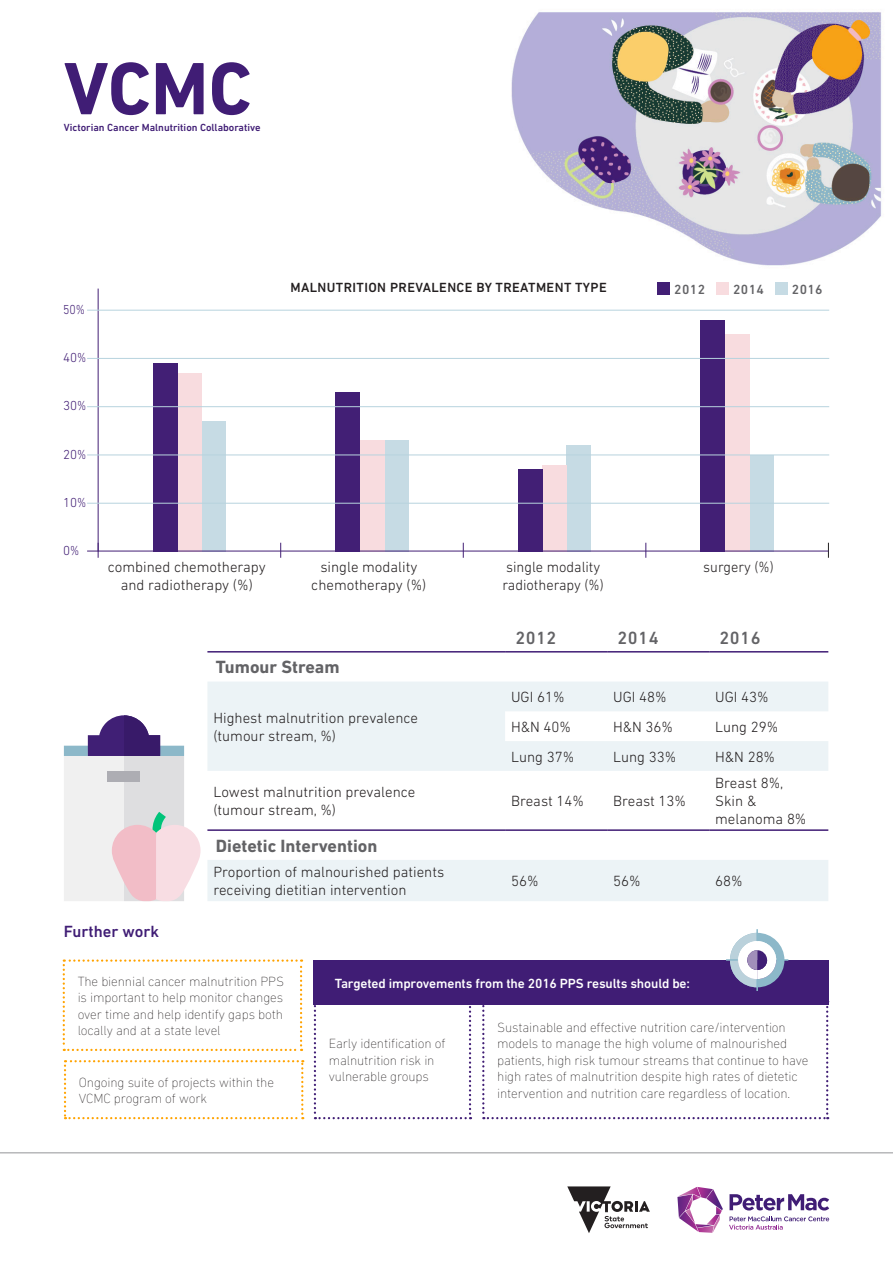
<style>
.page{position:relative;width:893px;height:1263px;background:#fff}
.page>*{position:absolute;margin:0;border:0;box-sizing:border-box;transform-origin:0 0}
.t1{font:700 75.3px "DIN Next LT Pro";color:#401d75}
.Table_Subheading{font:700 18px "DIN Next LT Pro";color:#636366}
.Year_results{font:500 18px "DIN Next LT Pro";letter-spacing:.03em;color:#636366}
.Heading{font:500 16.5px "DIN Next LT Pro";color:#401d75}
.Table_Subheading-2{font:300 15px/18px "DIN Next LT Pro";color:#231f20}
.Body_copy{font:200 13.5px/16.5px "DIN Next LT Pro";letter-spacing:-.01em;color:#231f20}
.Body_copy-2{font:500 13.5px "DIN Next LT Pro";letter-spacing:-.01em;color:#fff}
.Table_Heading{font:500 13.5px "DIN Next LT Pro";letter-spacing:.03em;color:#231f20}
.Table_Heading-2{font:500 13.5px "DIN Next LT Pro";letter-spacing:.03em;color:#636366}
.t2{font:300 13.2px "DIN Next LT Pro";color:#421f75}
.t3{font:300 13.2px "DIN Next LT Pro";color:#421f75;scale:.9 1}
.t4{font:500 10.5px "DIN Next LT Pro";color:#401d75}
</style>
<div class="page">
<svg style="left:567px;top:1186px;width:83px;height:47px"></svg>
<svg style="left:729px;top:1194px;width:100px;height:16px"></svg>
<svg style="left:729px;top:1216px;width:100px;height:13px"></svg>
<svg style="left:677px;top:1187px;width:46px;height:46px"></svg>
<hr style="left:0;top:1152px;width:893px;height:1px;background:#939598">
<img style="left:511px;top:12px;width:371px;height:254px">
<svg style="left:63px;top:959px;width:239px;height:92px"></svg>
<svg style="left:64px;top:1060px;width:239px;height:59px"></svg>
<svg style="left:314px;top:1005px;width:157px;height:114px"></svg>
<svg style="left:482px;top:1005px;width:346px;height:114px"></svg>
<div style="left:313px;top:960px;width:516px;height:45px;background:#401d75"></div>
<svg style="left:726px;top:929px;width:62px;height:62px"></svg>
<svg style="left:207px;top:682px;width:621px;height:219px;fill:#ecf3f6"></svg>
<hr style="left:207px;top:651px;width:298px;height:1px;background:#401d75">
<hr style="left:505px;top:651px;width:102px;height:1px;background:#401d75">
<hr style="left:607px;top:651px;width:102px;height:1px;background:#401d75">
<hr style="left:709px;top:651px;width:119px;height:1px;background:#401d75">
<hr style="left:207px;top:829px;width:298px;height:2px;background:#401d75">
<hr style="left:505px;top:829px;width:102px;height:2px;background:#401d75">
<hr style="left:607px;top:829px;width:102px;height:2px;background:#401d75">
<hr style="left:709px;top:829px;width:119px;height:2px;background:#401d75">
<div style="left:657px;top:282px;width:13px;height:13px;background:#421f75"></div>
<div style="left:716px;top:282px;width:13px;height:13px;background:#f8dcdf"></div>
<div style="left:775px;top:282px;width:13px;height:13px;background:#c6dbe4"></div>
<svg style="left:64px;top:715px;width:137px;height:186px"></svg>
<div style="left:108px;top:771px;width:32px;height:10px;background:#adadb3"></div>
<svg style="left:280px;top:543px;width:1px;height:15px"></svg>
<svg style="left:463px;top:543px;width:1px;height:15px"></svg>
<svg style="left:645px;top:543px;width:1px;height:15px"></svg>
<div style="left:567px;top:445px;width:24px;height:106px;background:#c6dbe4"></div>
<div style="left:542px;top:465px;width:25px;height:86px;background:#f8dcdf"></div>
<div style="left:518px;top:469px;width:24px;height:82px;background:#421f75"></div>
<svg style="left:828px;top:543px;width:1px;height:15px"></svg>
<div style="left:749px;top:455px;width:24px;height:96px;background:#c6dbe4"></div>
<div style="left:725px;top:334px;width:24px;height:217px;background:#f8dcdf"></div>
<div style="left:701px;top:320px;width:24px;height:231px;background:#421f75"></div>
<div style="left:384px;top:440px;width:24px;height:111px;background:#c6dbe4"></div>
<div style="left:360px;top:440px;width:24px;height:111px;background:#f8dcdf"></div>
<div style="left:336px;top:392px;width:24px;height:159px;background:#421f75"></div>
<div style="left:201px;top:421px;width:25px;height:130px;background:#c6dbe4"></div>
<div style="left:177px;top:373px;width:24px;height:178px;background:#f8dcdf"></div>
<div style="left:153px;top:363px;width:24px;height:188px;background:#421f75"></div>
<hr style="left:87px;top:551px;width:741px;height:1px;background:#421f75">
<hr style="left:98px;top:289px;width:1px;height:262px;background:#421f75">
<hr style="left:87px;top:503px;width:742px;height:1px;background:#b7d3de">
<hr style="left:87px;top:455px;width:742px;height:1px;background:#b7d3de">
<hr style="left:87px;top:406px;width:742px;height:1px;background:#b7d3de">
<hr style="left:87px;top:358px;width:742px;height:1px;background:#b7d3de">
<hr style="left:87px;top:310px;width:742px;height:1px;background:#b7d3de">
<h1 class="t1" style="left:64px;top:45px;width:189px">VCMC</h1>
<p class="t4" style="left:64px;top:121px;width:198px">Victorian Cancer Malnutrition Collaborative</p>
<p class="t3" style="left:63px;top:302px;width:26px">50%</p>
<p class="t2" style="left:63px;top:350px;width:25px">40%</p>
<p class="t2" style="left:63px;top:398px;width:25px">30%</p>
<p class="t2" style="left:63px;top:446px;width:25px">20%</p>
<p class="t2" style="left:63px;top:495px;width:25px">10%</p>
<p class="t2" style="left:63px;top:543px;width:18px">0%</p>
<p class="Table_Heading" style="left:290px;top:280px;width:318px">MALNUTRITION PREVALENCE BY TREATMENT TYPE</p>
<p class="Table_Heading-2" style="left:674px;top:281px;width:32px">2012</p>
<p class="Table_Heading-2" style="left:733px;top:281px;width:32px">2014</p>
<p class="Table_Heading-2" style="left:792px;top:281px;width:32px">2016</p>
<p class="Table_Subheading-2" style="left:108px;top:558px;width:159px;text-align:center">combined chemotherapy and radiotherapy (%)</p>
<p class="Table_Subheading-2" style="left:311px;top:558px;width:117px;text-align:center">single modality chemotherapy (%)</p>
<p class="Table_Subheading-2" style="left:502px;top:558px;width:103px">single modality radiotherapy (%)</p>
<p class="Table_Subheading-2" style="left:703px;top:558px;width:72px">surgery (%)</p>
<p class="Table_Subheading" style="left:216px;top:657px;width:125px">Tumour Stream</p>
<p class="Table_Subheading-2" style="left:213px;top:709px;width:206px">Highest malnutrition prevalence (tumour stream, %)</p>
<p class="Year_results" style="left:515px;top:627px;width:43px">2012</p>
<p class="Year_results" style="left:617px;top:627px;width:43px">2014</p>
<p class="Year_results" style="left:719px;top:627px;width:43px">2016</p>
<p class="Table_Subheading-2" style="left:511px;top:688px;width:55px">UGI 61%</p>
<p class="Table_Subheading-2" style="left:613px;top:688px;width:55px">UGI 48%</p>
<p class="Table_Subheading-2" style="left:715px;top:688px;width:55px">UGI 43%</p>
<p class="Table_Subheading-2" style="left:511px;top:718px;width:61px">H&amp;N 40%</p>
<p class="Table_Subheading-2" style="left:613px;top:718px;width:61px">H&amp;N 36%</p>
<p class="Table_Subheading-2" style="left:715px;top:718px;width:65px">Lung 29%</p>
<p class="Table_Subheading-2" style="left:511px;top:747px;width:65px">Lung 37%</p>
<p class="Table_Subheading-2" style="left:613px;top:747px;width:65px">Lung 33%</p>
<p class="Table_Subheading-2" style="left:715px;top:747px;width:61px">H&amp;N 28%</p>
<p class="Table_Subheading-2" style="left:213px;top:783px;width:203px">Lowest malnutrition prevalence (tumour stream, %)</p>
<p class="Table_Subheading-2" style="left:511px;top:792px;width:74px">Breast 14%</p>
<p class="Table_Subheading-2" style="left:613px;top:792px;width:74px">Breast 13%</p>
<p class="Table_Subheading-2" style="left:715px;top:774px;width:70px">Breast 8%,</p>
<p class="Table_Subheading-2" style="left:715px;top:792px;width:93px">Skin &amp; melanoma 8%</p>
<p class="Table_Subheading" style="left:216px;top:835px;width:163px">Dietetic Intervention</p>
<p class="Table_Subheading-2" style="left:213px;top:863px;width:232px">Proportion of malnourished patients receiving dietitian intervention</p>
<p class="Table_Subheading-2" style="left:511px;top:872px;width:29px">56%</p>
<p class="Table_Subheading-2" style="left:613px;top:872px;width:29px">56%</p>
<p class="Table_Subheading-2" style="left:715px;top:872px;width:29px">68%</p>
<p class="Heading" style="left:64px;top:921px;width:97px">Further work</p>
<p class="Body_copy" style="left:78px;top:972px;width:208px;text-align:justify">The biennial cancer malnutrition PPS is important to help monitor changes over time and help identify gaps both locally and at a state level</p>
<p class="Body_copy" style="left:79px;top:1073px;width:197px">Ongoing suite of projects within the<br>VCMC program of work</p>
<p class="Body_copy-2" style="left:335px;top:975px;width:357px">Targeted improvements from the 2016 PPS results should be:</p>
<p class="Body_copy" style="left:329px;top:1035px;width:118px">Early identification of malnutrition risk in vulnerable groups</p>
<p class="Body_copy" style="left:497px;top:1019px;width:313px">Sustainable and effective nutrition care/intervention models to manage the high volume of malnourished patients, high risk tumour streams that continue to have high rates of malnutrition despite high rates of dietetic intervention and nutrition care regardless of location.</p>
</div>
